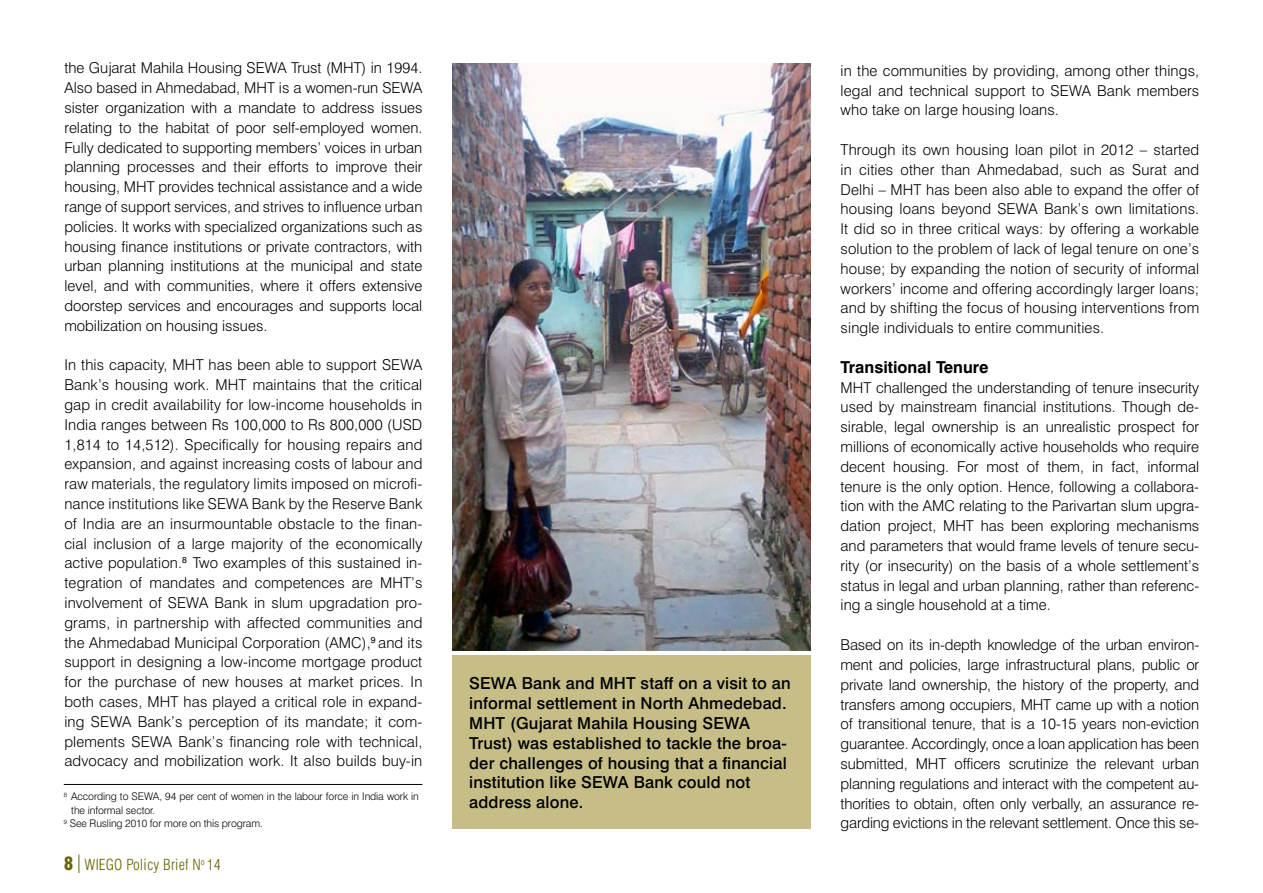
<style>
.page{position:relative;width:1263px;height:893px;background:#fff}
.page>*{position:absolute;margin:0;border:0;box-sizing:border-box;transform-origin:0 0}
.t1{font:500 16.5px/19.8px "Swiss 721 BT";letter-spacing:.01em;color:#000}
.t2{font:700 16.5px "Swiss 721 BT";color:#000}
.t3{font:300 15px/19.8px "Swiss 721 BT";color:#000;text-align:justify}
.t4{font:300 condensed 15px "Swiss 721 BT";letter-spacing:.01em;color:#676300}
.t5{font:300 10.5px "Swiss 721 BT";letter-spacing:-.01em;color:#000}
.s1{font-weight:900;font-size:18px}
.s2{font-size:24.75px}
</style>
<div class="page">
<hr style="left:64px;top:784px;width:358px;height:1px;background:#000">
<img style="left:452px;top:64px;width:359px;height:587px">
<div style="left:452px;top:655px;width:359px;height:174px;background:#c6be86"></div>
<p class="t3" style="left:64px;top:58px;width:359px">the Gujarat Mahila Housing SEWA Trust (MHT) in 1994.<br>Also based in Ahmedabad, MHT is a women-run SEWA sister organization with a mandate to address issues relating to the habitat of poor self-employed women.<br>Fully dedicated to supporting members’ voices in urban planning processes and their efforts to improve their housing, MHT provides technical assistance and a wide range of support services, and strives to influence urban policies. It works with specialized organizations such as housing finance institutions or private contractors, with urban planning institutions at the municipal and state level, and with communities, where it offers extensive doorstep services and encourages and supports local mobilization on housing issues.</p>
<p class="t3" style="left:64px;top:355px;width:359px">In this capacity, MHT has been able to support SEWA Bank’s housing work. MHT maintains that the critical gap in credit availability for low-income households in India ranges between Rs 100,000 to Rs 800,000 (USD 1,814 to 14,512). Specifically for housing repairs and expansion, and against increasing costs of labour and raw materials, the regulatory limits imposed on microfi&shy;nance institutions like SEWA Bank by the Reserve Bank of India are an insurmountable obstacle to the finan&shy;cial inclusion of a large majority of the economically active population.<sup>8</sup> Two examples of this sustained in&shy;tegration of mandates and competences are MHT’s involvement of SEWA Bank in slum upgradation pro&shy;grams, in partnership with affected communities and the Ahmedabad Municipal Corporation (AMC),<sup>9</sup> and its support in designing a low-income mortgage product for the purchase of new houses at market prices. In both cases, MHT has played a critical role in expand&shy;ing SEWA Bank’s perception of its mandate; it com&shy;plements SEWA Bank’s financing role with technical, advocacy and mobilization work. It also builds buy-in</p>
<p class="t5" style="left:64px;top:790px;width:357px"><sup>8</sup> According to SEWA, 94 per cent of women in the labour force in India work in</p>
<p class="t5" style="left:71px;top:803px;width:85px">the informal sector.</p>
<p class="t5" style="left:64px;top:817px;width:201px"><sup>9</sup> See Rusling 2010 for more on this program.</p>
<p class="t4" style="left:64px;top:856px;width:159px"><span class="s1">8</span> <span class="s2">I</span> WIEGO Policy Brief N<sup>o</sup> 14</p>
<p class="t1" style="left:469px;top:673px;width:323px">SEWA Bank and MHT staff on a visit to an informal settlement in North Ahmedebad.<br>MHT (Gujarat Mahila Housing SEWA Trust) was established to tackle the broa&shy;der challenges of housing that a financial institution like SEWA Bank could not address alone.</p>
<p class="t3" style="left:840px;top:60px;width:360px">in the communities by providing, among other things, legal and technical support to SEWA Bank members who take on large housing loans.</p>
<p class="t3" style="left:840px;top:140px;width:360px">Through its own housing loan pilot in 2012 – started in cities other than Ahmedabad, such as Surat and Delhi – MHT has been also able to expand the offer of housing loans beyond SEWA Bank’s own limitations.<br>It did so in three critical ways: by offering a workable solution to the problem of lack of legal tenure on one’s house; by expanding the notion of security of informal workers’ income and offering accordingly larger loans; and by shifting the focus of housing interventions from single individuals to entire communities.</p>
<p class="t2" style="left:840px;top:357px;width:150px">Transitional Tenure</p>
<p class="t3" style="left:840px;top:377px;width:360px">MHT challenged the understanding of tenure insecurity used by mainstream financial institutions. Though de&shy;sirable, legal ownership is an unrealistic prospect for millions of economically active households who require decent housing. For most of them, in fact, informal tenure is the only option. Hence, following a collabora&shy;tion with the AMC relating to the Parivartan slum upgra&shy;dation project, MHT has been exploring mechanisms and parameters that would frame levels of tenure secu&shy;rity (or insecurity) on the basis of a whole settlement’s status in legal and urban planning, rather than referenc&shy;ing a single household at a time.</p>
<p class="t3" style="left:840px;top:635px;width:360px">Based on its in-depth knowledge of the urban environ&shy;ment and policies, large infrastructural plans, public or private land ownership, the history of the property, and transfers among occupiers, MHT came up with a notion of transitional tenure, that is a 10-15 years non-eviction guarantee. Accordingly, once a loan application has been submitted, MHT officers scrutinize the relevant urban planning regulations and interact with the competent au&shy;thorities to obtain, often only verbally, an assurance re&shy;garding evictions in the relevant settlement. Once this se-</p>
</div>
